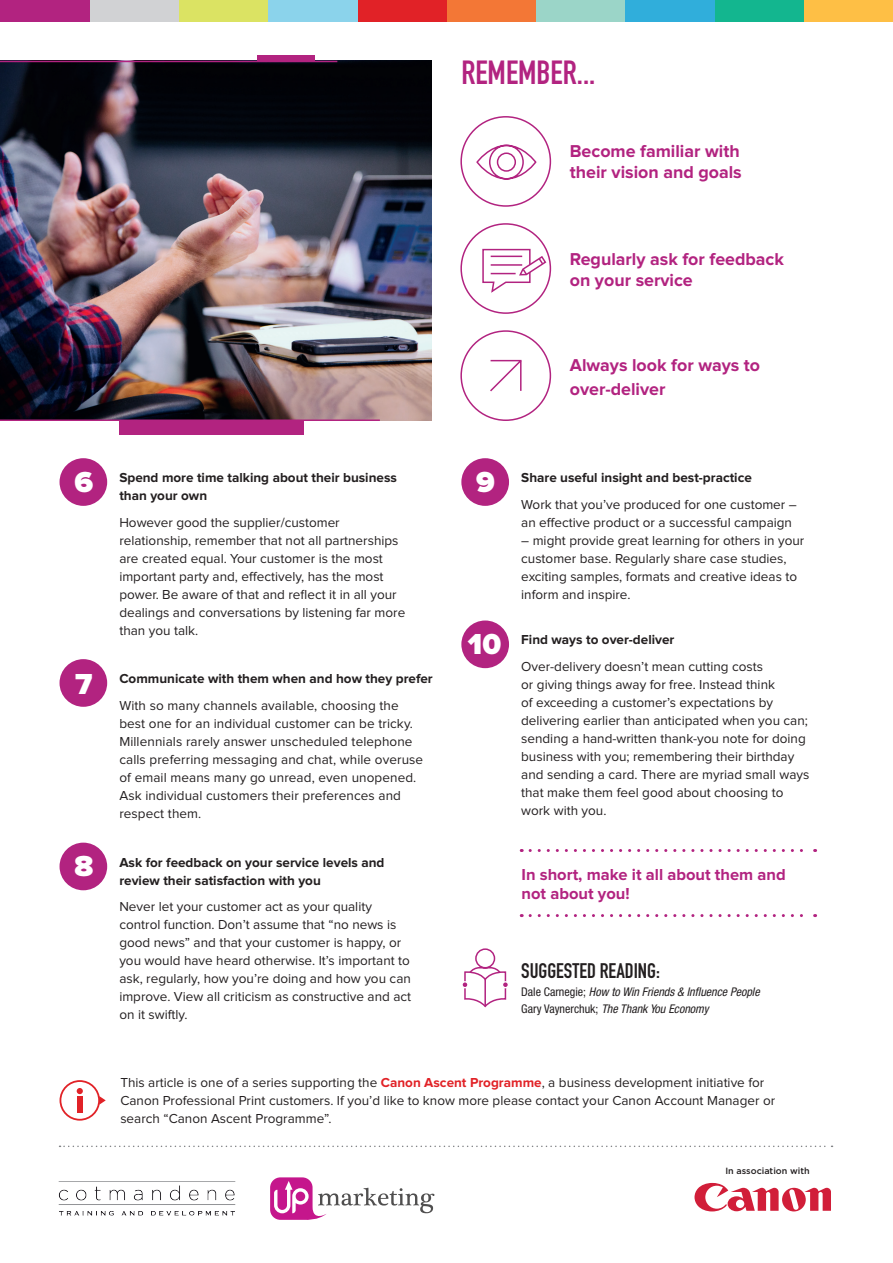
<style>
.page{position:relative;width:893px;height:1263px;background:#fff}
.page>*{position:absolute;margin:0;border:0;box-sizing:border-box;transform-origin:0 0}
.t1{font:700 33px "DIN Condensed";color:#b22380}
.t2{font:900 30px "Proxima Nova";color:#fff}
.t3{font:700 20.85px "DIN Condensed";color:#231f20}
.t4{font:700 17.85px/21px "Proxima Nova";color:#b22380}
.t5{font:700 16.5px/19.5px "Proxima Nova";color:#b22380}
.t6{font:13.5px/18px "Proxima Nova";color:#231f20}
.t7{font:700 13.5px/18px "Proxima Nova";color:#231f20}
.t8{font:italic condensed 12px/16.5px "Helvetica Neue";color:#231f20}
.t9{font:500 9px "Gotham";color:#231f20}
.s1{font-style:normal}
.s2{font-weight:700;color:#e12227}
</style>
<div class="page">
<img style="left:0;top:61px;width:432px;height:360px">
<div style="left:60px;top:458px;width:47px;height:48px;background:#b22380;border-radius:50%"></div>
<div style="left:60px;top:659px;width:47px;height:48px;background:#b22380;border-radius:50%"></div>
<div style="left:60px;top:843px;width:47px;height:47px;background:#b22380;border-radius:50%"></div>
<div style="left:461px;top:458px;width:48px;height:48px;background:#b22380;border-radius:50%"></div>
<div style="left:461px;top:620px;width:48px;height:48px;background:#b22380;border-radius:50%"></div>
<div style="left:804px;top:0;width:89px;height:21px;background:#febf45"></div>
<div style="left:714px;top:0;width:90px;height:21px;background:#13b68f"></div>
<div style="left:625px;top:0;width:89px;height:21px;background:#30aedb"></div>
<div style="left:536px;top:0;width:89px;height:21px;background:#9bd5c8"></div>
<div style="left:446px;top:0;width:90px;height:21px;background:#f37736"></div>
<div style="left:357px;top:0;width:89px;height:21px;background:#e12227"></div>
<div style="left:268px;top:0;width:89px;height:21px;background:#8bd3eb"></div>
<div style="left:179px;top:0;width:89px;height:21px;background:#dbe363"></div>
<div style="left:89px;top:0;width:90px;height:21px;background:#d1d2d4"></div>
<div style="left:0;top:0;width:89px;height:21px;background:#b22380"></div>
<div style="left:257px;top:55px;width:58px;height:6px;background:#b22380"></div>
<hr style="left:0;top:61px;width:337px;height:1px;background:#b22380">
<hr style="left:0;top:419px;width:380px;height:2px;background:#b22380">
<div style="left:119px;top:421px;width:185px;height:14px;background:#b22380"></div>
<div style="left:460px;top:330px;width:91px;height:91px;border:2px solid #b22380;border-radius:50%"></div>
<svg style="left:490px;top:359px;width:32px;height:33px"></svg>
<div style="left:60px;top:1080px;width:40px;height:41px;border:2px solid #e12227;border-radius:50%"></div>
<div style="left:77px;top:1096px;width:6px;height:17px;background:#e12227"></div>
<svg style="left:77px;top:1088px;width:6px;height:6px"></svg>
<svg style="left:99px;top:1096px;width:7px;height:9px"></svg>
<div style="left:460px;top:116px;width:91px;height:91px;border:2px solid #b22380;border-radius:50%"></div>
<svg style="left:476px;top:144px;width:61px;height:36px"></svg>
<svg style="left:530px;top:849px;width:286px;height:3px"></svg>
<svg style="left:530px;top:914px;width:286px;height:3px"></svg>
<div style="left:460px;top:223px;width:91px;height:91px;border:2px solid #b22380;border-radius:50%"></div>
<svg style="left:482px;top:248px;width:65px;height:46px"></svg>
<div style="left:502px;top:981px;width:7px;height:7px;border:1px solid #fff;border-radius:50%"></div>
<svg style="left:463px;top:948px;width:45px;height:60px"></svg>
<div style="left:461px;top:981px;width:8px;height:7px;border:1px solid #fff;border-radius:3px"></div>
<img style="left:58px;top:1181px;width:178px;height:35px">
<svg style="left:270px;top:1177px;width:164px;height:43px"></svg>
<div style="left:296px;top:1191px;width:9px;height:10px;background:#c5168c;border-radius:50%"></div>
<svg style="left:60px;top:1145px;width:772px;height:2px"></svg>
<svg style="left:694px;top:1183px;width:137px;height:28px"></svg>
<h1 class="t1" style="left:461px;top:50px;width:135px">REMEMBER...</h1>
<h3 class="t4" style="left:570px;top:141px;width:173px">Become familiar with their vision and goals</h3>
<h3 class="t4" style="left:570px;top:249px;width:216px">Regularly ask for feedback on your service</h3>
<h3 class="t4" style="left:570px;top:354px;width:192px;line-height:23.7px">Always look for ways to over-deliver</h3>
<h2 class="t2" style="left:74px;top:468px;width:20px">6</h2>
<h2 class="t2" style="left:75px;top:670px;width:19px">7</h2>
<h2 class="t2" style="left:74px;top:852px;width:20px">8</h2>
<p class="t7" style="left:119px;top:469px;width:279px">Spend more time talking about their business than your own</p>
<p class="t6" style="left:119px;top:514px;width:287px">However good the supplier/customer relationship, remember that not all partnerships are created equal. Your customer is the most important party and, effectively, has the most power. Be aware of that and reflect it in all your dealings and conversations by listening far more than you talk.</p>
<p class="t7" style="left:119px;top:670px;width:315px">Communicate with them when and how they prefer</p>
<p class="t6" style="left:119px;top:697px;width:305px">With so many channels available, choosing the best one for an individual customer can be tricky.<br>Millennials rarely answer unscheduled telephone calls preferring messaging and chat, while overuse of email means many go unread, even unopened.<br>Ask individual customers their preferences and respect them.</p>
<p class="t7" style="left:119px;top:854px;width:267px">Ask for feedback on your service levels and review their satisfaction with you</p>
<p class="t6" style="left:119px;top:898px;width:293px">Never let your customer act as your quality control function. Don’t assume that “no news is good news” and that your customer is happy, or you would have heard otherwise. It’s important to ask, regularly, how you’re doing and how you can improve. View all criticism as constructive and act on it swiftly.</p>
<h2 class="t2" style="left:476px;top:468px;width:20px">9</h2>
<h2 class="t2" style="left:468px;top:630px;width:35px">10</h2>
<p class="t7" style="left:521px;top:469px;width:232px">Share useful insight and best-practice</p>
<p class="t6" style="left:521px;top:496px;width:277px">Work that you’ve produced for one customer – an effective product or a successful campaign</p>
<p class="t6" style="left:521px;top:532px;width:285px">– might provide great learning for others in your customer base. Regularly share case studies, exciting samples, formats and creative ideas to inform and inspire.</p>
<p class="t7" style="left:521px;top:631px;width:155px">Find ways to over-deliver</p>
<p class="t6" style="left:521px;top:658px;width:290px">Over-delivery doesn’t mean cutting costs<br>or giving things away for free. Instead think<br>of exceeding a customer’s expectations by delivering earlier than anticipated when you can; sending a hand-written thank-you note for doing business with you; remembering their birthday and sending a card. There are myriad small ways that make them feel good about choosing to work with you.</p>
<p class="t5" style="left:522px;top:865px;width:266px">In short, make it all about them and not about you!</p>
<h3 class="t3" style="left:521px;top:956px;width:140px">SUGGESTED READING:</h3>
<p class="t8" style="left:521px;top:983px;width:240px"><span class="s1">Dale Carnegie;</span> How to Win Friends &amp; Influence People<br><span class="s1">Gary Vaynerchuk;</span> The Thank You Economy</p>
<p class="t6" style="left:120px;top:1074px;width:656px">This article is one of a series supporting the <span class="s2">Canon Ascent Programme</span>, a business development initiative for<br>Canon Professional Print customers. If you’d like to know more please contact your Canon Account Manager or search “Canon Ascent Programme”.</p>
<p class="t9" style="left:725px;top:1164px;width:86px">In association with</p>
</div>
